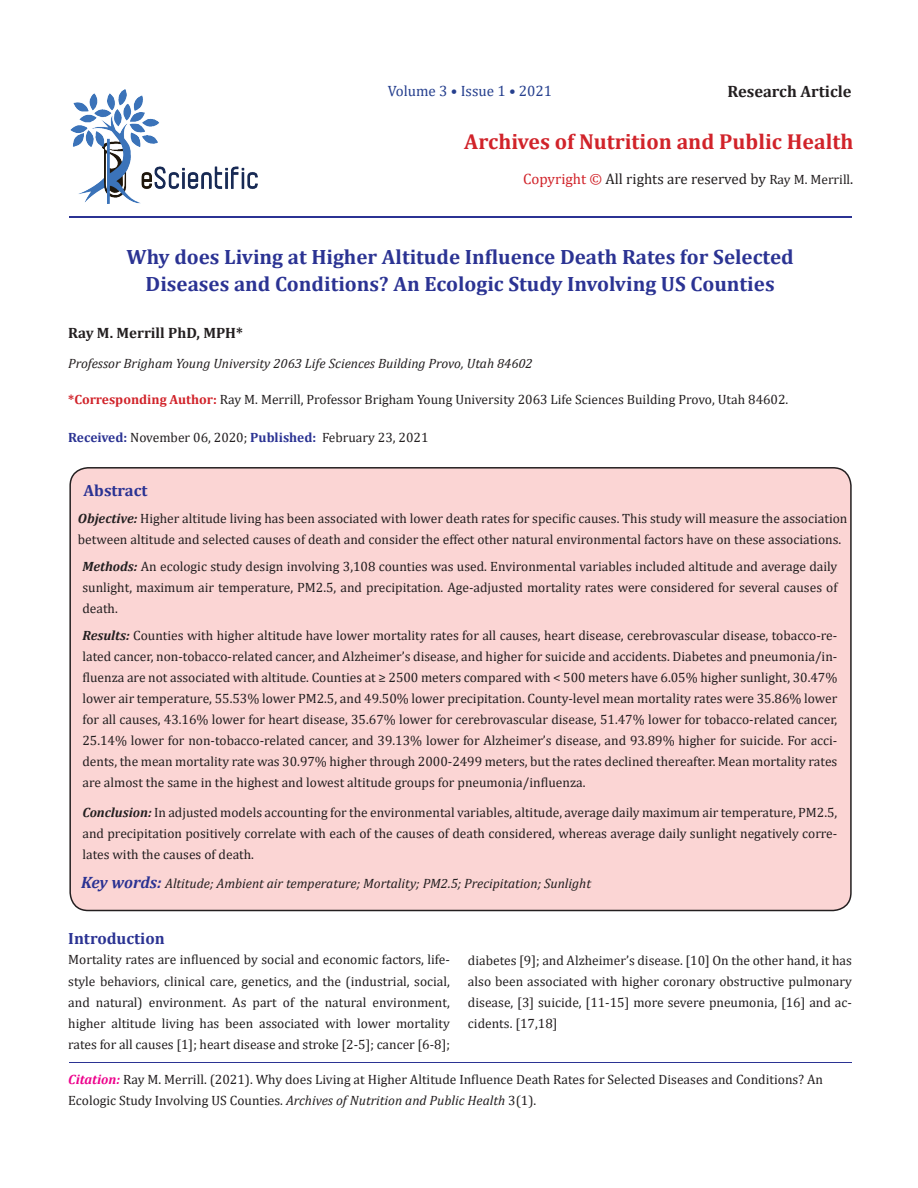
<style>
.page{position:relative;width:918px;height:1188px;background:#fff}
.page>*{position:absolute;margin:0;border:0;box-sizing:border-box;transform-origin:0 0}
.t1{font:700 21.75px "Cambria";color:#d1232a}
.t2{font:700 20.85px/27px "Cambria";color:#2b3393;text-align:center}
.t3{font:700 16.5px "Cambria";color:#231f20}
.t4{font:700 16.35px "Cambria";color:#2b3393}
.t5{font:15px "Cambria";color:#231f20}
.t6{font:700 15px "Cambria";color:#231f20}
.t7{font:15px "Cambria";color:#253f8e}
.t8{font:13.5px/21px "Cambria";color:#231f20;text-align:justify}
.t9{font:italic 13.5px "Cambria";color:#231f20}
.s1{color:#d1232a}
.s2{font-size:13.5px}
.s3{font-weight:700;font-size:13.35px;color:#d1232a}
.s4{font-weight:700;color:#2b3393}
.s5{font-weight:700;font-style:italic}
.s6{font-weight:700;font-size:16.5px;color:#2b3393}
.s7{font-weight:700;font-style:italic;color:#ed028c}
.s8{font-style:italic}
</style>
<div class="page">
<div style="left:70px;top:468px;width:781px;height:443px;background:#fbd5d4;border-radius:18px"></div>
<div style="left:69px;top:467px;width:783px;height:444px;border:2px solid #231f20;border-radius:18px"></div>
<img style="left:70px;top:89px;width:187px;height:114px">
<hr style="left:69px;top:216px;width:782px;height:2px;background:#2b3393">
<hr style="left:69px;top:1062px;width:782px;height:1px;background:#2b3393">
<p class="t7" style="left:388px;top:82px;width:166px">Volume 3 • Issue 1 • 2021</p>
<p class="t3" style="left:727px;top:80px;width:126px">Research Article</p>
<h1 class="t1" style="left:464px;top:126px;width:391px">Archives of Nutrition and Public Health</h1>
<p class="t5" style="left:523px;top:170px;width:332px"><span class="s1">Copyright ©</span> All rights are reserved by <span class="s2">Ray M. Merrill</span>.</p>
<h2 class="t2" style="left:127px;top:242px;width:669px">Why does Living at Higher Altitude Influence Death Rates for Selected<br>Diseases and Conditions? An Ecologic Study Involving US Counties</h2>
<p class="t6" style="left:68px;top:322px;width:176px">Ray M. Merrill PhD, MPH*</p>
<p class="t9" style="left:68px;top:353px;width:466px">Professor Brigham Young University 2063 Life Sciences Building Provo, Utah 84602</p>
<p class="t8" style="left:68px;top:389px;width:722px"><span class="s3">*Corresponding Author:</span> Ray M. Merrill, Professor Brigham Young University 2063 Life Sciences Building Provo, Utah 84602.</p>
<p class="t8" style="left:68px;top:427px;width:362px"><span class="s4">Received:</span> November 06, 2020; <span class="s4">Published:</span> February 23, 2021</p>
<p class="t4" style="left:84px;top:479px;width:65px">Abstract</p>
<p class="t8" style="left:78px;top:507px;width:771px"><span class="s5">Objective:</span> Higher altitude living has been associated with lower death rates for specific causes. This study will measure the association between altitude and selected causes of death and consider the effect other natural environmental factors have on these associations.</p>
<p class="t8" style="left:82px;top:555px;width:757px"><span class="s5">Methods:</span> An ecologic study design involving 3,108 counties was used. Environmental variables included altitude and average daily sunlight, maximum air temperature, PM2.5, and precipitation. Age-adjusted mortality rates were considered for several causes of death.</p>
<p class="t8" style="left:82px;top:624px;width:757px"><span class="s5">Results:</span> Counties with higher altitude have lower mortality rates for all causes, heart disease, cerebrovascular disease, tobacco-re&shy;lated cancer, non-tobacco-related cancer, and Alzheimer’s disease, and higher for suicide and accidents. Diabetes and pneumonia/in&shy;fluenza are not associated with altitude. Counties at ≥ 2500 meters compared with &lt; 500 meters have 6.05% higher sunlight, 30.47% lower air temperature, 55.53% lower PM2.5, and 49.50% lower precipitation. County-level mean mortality rates were 35.86% lower for all causes, 43.16% lower for heart disease, 35.67% lower for cerebrovascular disease, 51.47% lower for tobacco-related cancer, 25.14% lower for non-tobacco-related cancer, and 39.13% lower for Alzheimer’s disease, and 93.89% higher for suicide. For acci&shy;dents, the mean mortality rate was 30.97% higher through 2000-2499 meters, but the rates declined thereafter. Mean mortality rates are almost the same in the highest and lowest altitude groups for pneumonia/influenza.</p>
<p class="t8" style="left:82px;top:801px;width:756px"><span class="s5">Conclusion:</span> In adjusted models accounting for the environmental variables, altitude, average daily maximum air temperature, PM2.5, and precipitation positively correlate with each of the causes of death considered, whereas average daily sunlight negatively corre&shy;lates with the causes of death.</p>
<p class="t9" style="left:81px;top:874px;width:512px"><span class="s6">Key words:</span> Altitude; Ambient air temperature; Mortality; PM2.5; Precipitation; Sunlight</p>
<p class="t4" style="left:68px;top:927px;width:98px">Introduction</p>
<p class="t8" style="left:68px;top:949px;width:383px">Mortality rates are influenced by social and economic factors, life&shy;style behaviors, clinical care, genetics, and the (industrial, social, and natural) environment. As part of the natural environment, higher altitude living has been associated with lower mortality rates for all causes [1]; heart disease and stroke [2-5]; cancer [6-8];</p>
<p class="t8" style="left:468px;top:949px;width:385px">diabetes [9]; and Alzheimer’s disease. [10] On the other hand, it has also been associated with higher coronary obstructive pulmonary disease, [3] suicide, [11-15] more severe pneumonia, [16] and ac&shy;cidents. [17,18]</p>
<p class="t8" style="left:68px;top:1069px;width:756px"><span class="s7">Citation:</span> Ray M. Merrill. (2021). Why does Living at Higher Altitude Influence Death Rates for Selected Diseases and Conditions? An<br>Ecologic Study Involving US Counties. <span class="s8">Archives of Nutrition and Public Health</span> 3(1).</p>
</div>
